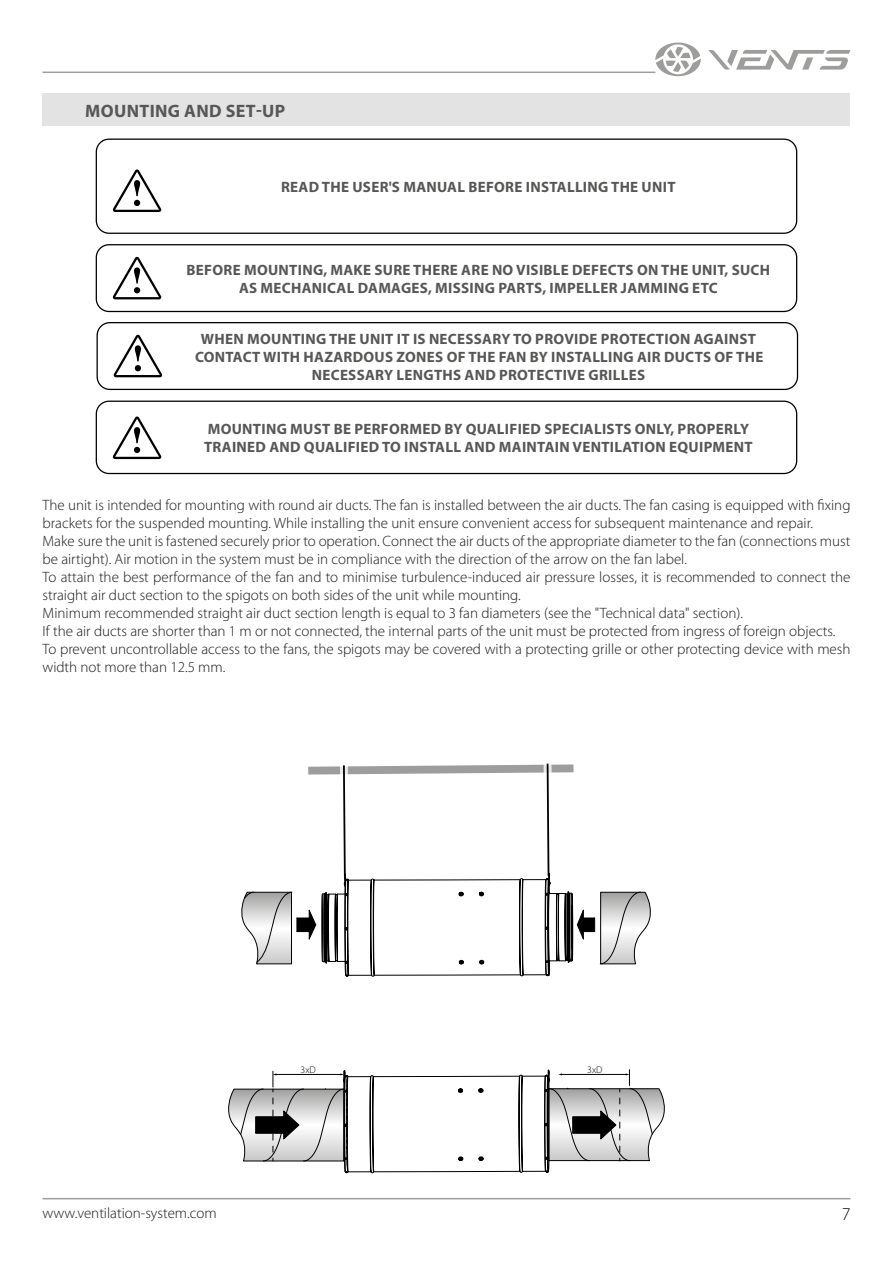
<style>
.page{position:relative;width:893px;height:1263px;background:#fff}
.page>*{position:absolute;margin:0;border:0;box-sizing:border-box;transform-origin:0 0}
.t1{font:700 18px "Myriad Pro";letter-spacing:.02em;color:#575756}
.t2{font:300 18px "Myriad Pro";color:#000}
.t3{font:300 15px/18px "Myriad Pro";color:#191918}
.t4{font:700 15px/18px "Myriad Pro";letter-spacing:.02em;color:#575756;text-align:center}
.t5{font:300 9.75px "Myriad Pro";color:#000}
</style>
<div class="page">
<hr style="left:43px;top:1198px;width:807px;height:1px;background:#9d9d9c">
<hr style="left:43px;top:72px;width:612px;height:1px;background:#9d9d9c">
<svg style="left:708px;top:50px;width:142px;height:20px"></svg>
<svg style="left:655px;top:43px;width:46px;height:33px"></svg>
<div style="left:43px;top:94px;width:807px;height:25px;background:#e3e3e3"></div>
<div style="left:43px;top:95px;width:807px;height:31px;background:#e3e3e3"></div>
<div style="left:96px;top:139px;width:701px;height:95px;border:1px solid #000;border-radius:13px"></div>
<svg style="left:113px;top:169px;width:48px;height:43px"></svg>
<div style="left:96px;top:244px;width:701px;height:68px;border:1px solid #000;border-radius:13px"></div>
<svg style="left:113px;top:257px;width:48px;height:42px"></svg>
<div style="left:97px;top:322px;width:701px;height:68px;border:1px solid #000;border-radius:13px"></div>
<svg style="left:114px;top:335px;width:48px;height:42px"></svg>
<div style="left:96px;top:401px;width:701px;height:73px;border:1px solid #000;border-radius:13px"></div>
<svg style="left:113px;top:416px;width:48px;height:43px"></svg>
<svg style="left:227px;top:763px;width:439px;height:437px"></svg>
<p class="t1" style="left:85px;top:99px;width:202px">MOUNTING AND SET-UP</p>
<p class="t4" style="left:281px;top:177px;width:396px">READ THE USER'S MANUAL BEFORE INSTALLING THE UNIT</p>
<p class="t4" style="left:187px;top:260px;width:585px">BEFORE MOUNTING, MAKE SURE THERE ARE NO VISIBLE DEFECTS ON THE UNIT, SUCH<br>AS MECHANICAL DAMAGES, MISSING PARTS, IMPELLER JAMMING ETC</p>
<p class="t4" style="left:195px;top:329px;width:570px">WHEN MOUNTING THE UNIT IT IS NECESSARY TO PROVIDE PROTECTION AGAINST<br>CONTACT WITH HAZARDOUS ZONES OF THE FAN BY INSTALLING AIR DUCTS OF THE<br>NECESSARY LENGTHS AND PROTECTIVE GRILLES</p>
<p class="t4" style="left:204px;top:419px;width:550px;text-align:left">MOUNTING MUST BE PERFORMED BY QUALIFIED SPECIALISTS ONLY, PROPERLY<br>TRAINED AND QUALIFIED TO INSTALL AND MAINTAIN VENTILATION EQUIPMENT</p>
<p class="t3" style="left:43px;top:496px;width:809px">The unit is intended for mounting with round air ducts. The fan is installed between the air ducts. The fan casing is equipped with fixing brackets for the suspended mounting. While installing the unit ensure convenient access for subsequent maintenance and repair.<br>Make sure the unit is fastened securely prior to operation. Connect the air ducts of the appropriate diameter to the fan (connections must be airtight). Air motion in the system must be in compliance with the direction of the arrow on the fan label.<br>To attain the best performance of the fan and to minimise turbulence-induced air pressure losses, it is recommended to connect the straight air duct section to the spigots on both sides of the unit while mounting.<br>Minimum recommended straight air duct section length is equal to 3 fan diameters (see the "Technical data" section).<br>If the air ducts are shorter than 1 m or not connected, the internal parts of the unit must be protected from ingress of foreign objects.<br>To prevent uncontrollable access to the fans, the spigots may be covered with a protecting grille or other protecting device with mesh width not more than 12.5 mm.</p>
<p class="t5" style="left:301px;top:1064px;width:17px">3xD</p>
<p class="t5" style="left:587px;top:1064px;width:17px">3xD</p>
<p class="t3" style="left:43px;top:1204px;width:176px">www.ventilation-system.com</p>
<p class="t2" style="left:842px;top:1204px;width:10px">7</p>
</div>
